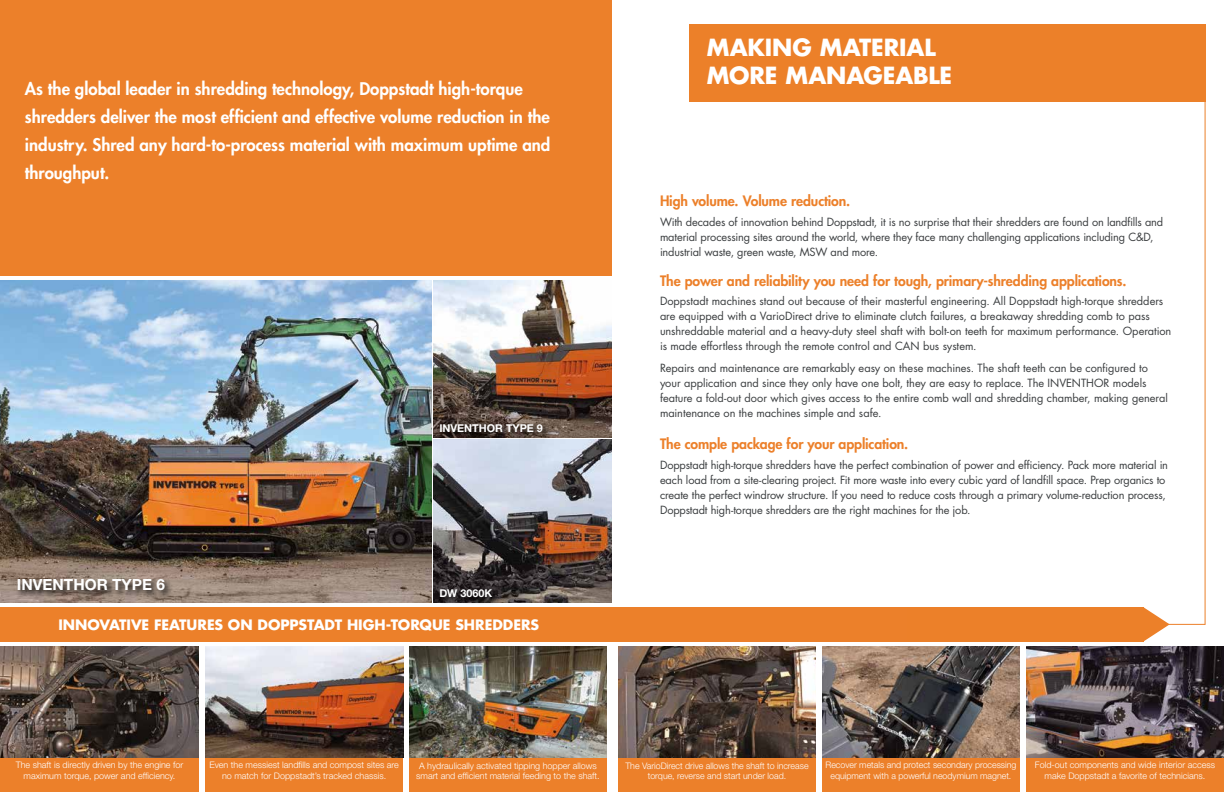
<style>
.page{position:relative;width:1224px;height:792px;background:#fff}
.page>*{position:absolute;margin:0;border:0;box-sizing:border-box;transform-origin:0 0}
.t1{font:700 23px/28.5px "Futura Std";letter-spacing:-.005em;color:#fff}
.t2{font:800 17px/28px "Futura Std";color:#fff}
.t3{font:700 15.4px "Helvetica Neue LT Std";color:#fff}
.t4{font:800 14px "Futura Std";letter-spacing:-.01em;color:#ec802a}
.t5{font:700 14px "Futura Std";letter-spacing:-.005em;color:#fff}
.t6{font:11px/15px "Futura Std";letter-spacing:-.01em;color:#3a3d3f}
.t7{font:700 10.8px "Helvetica Neue LT Std";color:#fff}
.t8{font:300 9px/10.8px "Helvetica Neue LT Std";color:#fff;text-align:center}
</style>
<div class="page">
<div style="left:689px;top:24px;width:517px;height:78px;background:#ec8029"></div>
<div style="left:518px;top:607px;width:430px;height:35px;background:#ec802a"></div>
<div style="left:0;top:0;width:612px;height:276px;background:#ec802a"></div>
<img style="left:434px;top:281px;width:178px;height:156px">
<img style="left:434px;top:439px;width:178px;height:164px">
<img style="left:0;top:281px;width:432px;height:322px">
<div style="left:16px;top:577px;width:157px;height:23px;background:#000;opacity:.9"></div>
<div style="left:438px;top:422px;width:113px;height:18px;background:#000;opacity:.9"></div>
<div style="left:438px;top:587px;width:62px;height:19px;background:#000;opacity:.9"></div>
<div style="left:0;top:758px;width:199px;height:34px;background:#ec802a"></div>
<img style="left:0;top:646px;width:199px;height:111px">
<div style="left:1026px;top:758px;width:198px;height:34px;background:#ec802a"></div>
<img style="left:1026px;top:646px;width:198px;height:111px">
<div style="left:205px;top:758px;width:198px;height:34px;background:#ec802a"></div>
<img style="left:205px;top:646px;width:198px;height:111px">
<div style="left:822px;top:758px;width:198px;height:34px;background:#ec802a"></div>
<img style="left:822px;top:646px;width:198px;height:111px">
<div style="left:409px;top:758px;width:198px;height:34px;background:#ec802a"></div>
<img style="left:409px;top:646px;width:198px;height:111px">
<div style="left:618px;top:758px;width:198px;height:34px;background:#ec802a"></div>
<img style="left:618px;top:646px;width:198px;height:111px">
<div style="left:0;top:607px;width:612px;height:35px;background:#ec802a"></div>
<div style="left:907px;top:607px;width:236px;height:35px;background:#ec8029"></div>
<svg style="left:1143px;top:607px;width:27px;height:35px"></svg>
<hr style="left:1205px;top:30px;width:1px;height:595px;background:#ec8029">
<hr style="left:1133px;top:624px;width:72px;height:1px;background:#ec8029">
<h2 class="t2" style="left:25px;top:74px;width:527px">As the global leader in shredding technology, Doppstadt high-torque shredders deliver the most efficient and effective volume reduction in the industry. Shred any hard-to-process material with maximum uptime and throughput.</h2>
<h3 class="t3" style="left:17px;top:575px;width:150px">INVENTHOR TYPE 6</h3>
<p class="t7" style="left:439px;top:421px;width:105px">INVENTHOR TYPE 9</p>
<p class="t7" style="left:439px;top:587px;width:54px">DW 3060K</p>
<p class="t5" style="left:58px;top:616px;width:482px">INNOVATIVE FEATURES ON DOPPSTADT HIGH-TORQUE SHREDDERS</p>
<h1 class="t1" style="left:707px;top:33px;width:247px">MAKING MATERIAL<br>MORE MANAGEABLE</h1>
<p class="t4" style="left:660px;top:192px;width:192px">High volume. Volume reduction.</p>
<p class="t6" style="left:660px;top:214px;width:505px">With decades of innovation behind Doppstadt, it is no surprise that their shredders are found on landfills and material processing sites around the world, where they face many challenging applications including C&amp;D, industrial waste, green waste, MSW and more.</p>
<p class="t4" style="left:660px;top:272px;width:468px">The power and reliability you need for tough, primary-shredding applications.</p>
<p class="t6" style="left:660px;top:294px;width:513px">Doppstadt machines stand out because of their masterful engineering. All Doppstadt high-torque shredders are equipped with a VarioDirect drive to eliminate clutch failures, a breakaway shredding comb to pass unshreddable material and a heavy-duty steel shaft with bolt-on teeth for maximum performance. Operation is made effortless through the remote control and CAN bus system.</p>
<p class="t6" style="left:660px;top:361px;width:509px">Repairs and maintenance are remarkably easy on these machines. The shaft teeth can be configured to your application and since they only have one bolt, they are easy to replace. The INVENTHOR models feature a fold-out door which gives access to the entire comb wall and shredding chamber, making general maintenance on the machines simple and safe.</p>
<p class="t4" style="left:660px;top:435px;width:250px">The comple package for your application.</p>
<p class="t6" style="left:660px;top:457px;width:510px">Doppstadt high-torque shredders have the perfect combination of power and efficiency. Pack more material in each load from a site-clearing project. Fit more waste into every cubic yard of landfill space. Prep organics to create the perfect windrow structure. If you need to reduce costs through a primary volume-reduction process, Doppstadt high-torque shredders are the right machines for the job.</p>
<p class="t8" style="left:16px;top:760px;width:169px">The shaft is directly driven by the engine for maximum torque, power and efficiency.</p>
<p class="t8" style="left:1035px;top:760px;width:182px">Fold-out components and wide interior access make Doppstadt a favorite of technicians.</p>
<p class="t8" style="left:209px;top:760px;width:191px">Even the messiest landfills and compost sites are no match for Doppstadt’s tracked chassis.</p>
<p class="t8" style="left:825px;top:760px;width:193px">Recover metals and protect secondary processing equipment with a powerful neodymium magnet.</p>
<p class="t8" style="left:416px;top:760px;width:185px">A hydraulically activated tipping hopper allows smart and efficient material feeding to the shaft.</p>
<p class="t8" style="left:625px;top:760px;width:185px">The VarioDirect drive allows the shaft to increase torque, reverse and start under load.</p>
</div>
